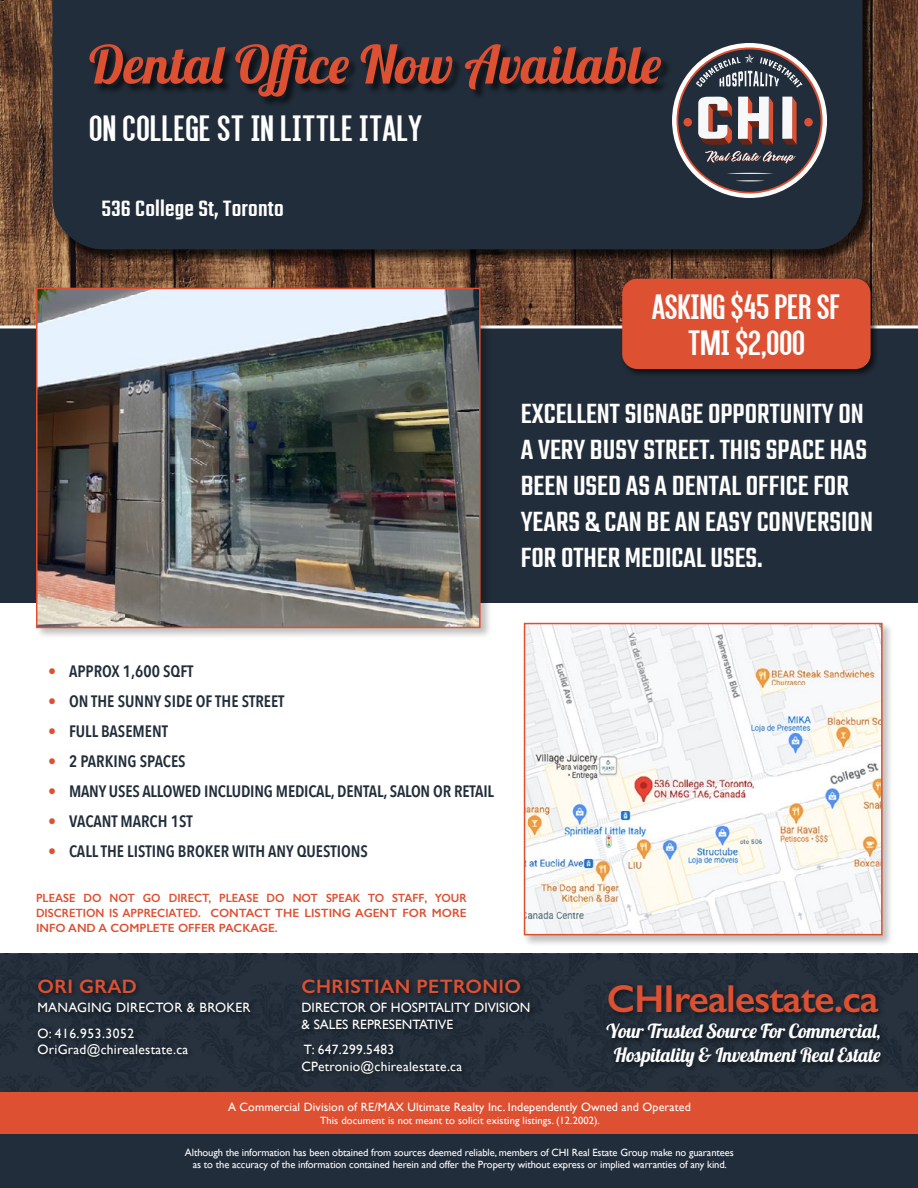
<style>
.page{position:relative;width:918px;height:1188px;background:#fff}
.page>*{position:absolute;margin:0;border:0;box-sizing:border-box;transform-origin:0 0}
.t1{font:52.5px "Lobster 1.4";color:#de5032}
.t2{font:39px "Alegre Sans";letter-spacing:.01em;color:#fff}
.t3{font:600 39px "Gill Sans";letter-spacing:-.02em;color:#de5032}
.t4{font:37.5px/36px "Alegre Sans";color:#fff;text-align:center}
.t5{font:500 30px/36px "Teko";color:#fff}
.t6{font:500 24px "Teko";letter-spacing:.01em;color:#fff}
.t7{font:19.5px/24px "Lobster 1.4";letter-spacing:-.01em;color:#fff;text-align:center}
.t8{font:600 19.5px "Gill Sans";letter-spacing:.02em;color:#de5032}
.t9{font:600 16.5px "Avenir Next Condensed";color:#212d3a}
.t10{font:13.5px/25.5px "Gill Sans";letter-spacing:.02em;color:#fff}
.t11{font:13.5px/16.5px "Gill Sans";color:#fff}
.t12{font:600 12px/15px "Gill Sans";color:#de5032;text-align:justify;scale:.93 1}
.t13{font:12px "Gill Sans";letter-spacing:.01em;color:#fff}
.t14{font:10.5px/12px "Gill Sans";letter-spacing:-.01em;color:#fff;text-align:center}
.t15{font:10.5px "Gill Sans";letter-spacing:.01em;color:#fff}
.s1{color:#de5032}
</style>
<div class="page">
<img style="left:0;top:0;width:918px;height:326px">
<div style="left:0;top:326px;width:918px;height:277px;background:#212d3a"></div>
<hr style="left:0;top:326px;width:918px;height:2px;background:#fff">
<div style="left:0;top:954px;width:918px;height:139px;background:#212d3a"></div>
<div style="left:0;top:1133px;width:918px;height:55px;background:#212d3a"></div>
<div style="left:0;top:1092px;width:918px;height:41px;background:#de5032"></div>
<div style="left:604px;top:1021px;width:283px;height:53px;background:#1f2934"></div>
<div style="left:54px;top:0;width:823px;height:263px;background:#000;opacity:.75"></div>
<div style="left:52px;top:0;width:810px;height:249px;background:#212d3a"></div>
<svg style="left:672px;top:43px;width:155px;height:155px"></svg>
<div style="left:90px;top:45px;width:581px;height:62px;background:#000;opacity:.6"></div>
<div style="left:606px;top:982px;width:279px;height:37px;background:#000;opacity:.48"></div>
<div style="left:620px;top:277px;width:258px;height:100px;background:#000;opacity:.6"></div>
<div style="left:622px;top:279px;width:249px;height:90px;background:#de5032;border-radius:15px"></div>
<div style="left:35px;top:287px;width:457px;height:352px;background:#000;opacity:.25"></div>
<img style="left:39px;top:291px;width:439px;height:334px">
<div style="left:36px;top:288px;width:445px;height:340px;border:2px solid #de5032"></div>
<div style="left:523px;top:622px;width:371px;height:325px;background:#000;opacity:.25"></div>
<img style="left:527px;top:626px;width:353px;height:306px">
<div style="left:524px;top:623px;width:359px;height:312px;border:2px solid #de5032"></div>
<h1 class="t1" style="left:89px;top:31px;width:573px">Dental Office Now Available</h1>
<h2 class="t2" style="left:89px;top:105px;width:334px">ON COLLEGE ST IN LITTLE ITALY</h2>
<h3 class="t6" style="left:102px;top:195px;width:184px">536 College St, Toronto</h3>
<h3 class="t4" style="left:652px;top:287px;width:190px">ASKING $45 PER SF<br>TMI $2,000</h3>
<h3 class="t5" style="left:521px;top:398px;width:354px">EXCELLENT SIGNAGE OPPORTUNITY ON<br>A VERY BUSY STREET. THIS SPACE HAS<br>BEEN USED AS A DENTAL OFFICE FOR<br>YEARS &amp; CAN BE AN EASY CONVERSION<br>FOR OTHER MEDICAL USES.</h3>
<h3 class="t9" style="left:48px;top:657px;width:147px"><span class="s1">•</span> APPROX 1,600 SQFT</h3>
<h3 class="t9" style="left:48px;top:687px;width:238px"><span class="s1">•</span> ON THE SUNNY SIDE OF THE STREET</h3>
<h3 class="t9" style="left:48px;top:717px;width:122px"><span class="s1">•</span> FULL BASEMENT</h3>
<h3 class="t9" style="left:48px;top:747px;width:139px"><span class="s1">•</span> 2 PARKING SPACES</h3>
<h3 class="t9" style="left:48px;top:777px;width:448px"><span class="s1">•</span> MANY USES ALLOWED INCLUDING MEDICAL, DENTAL, SALON OR RETAIL</h3>
<h3 class="t9" style="left:48px;top:807px;width:146px"><span class="s1">•</span> VACANT MARCH 1ST</h3>
<h3 class="t9" style="left:48px;top:837px;width:321px"><span class="s1">•</span> CALL THE LISTING BROKER WITH ANY QUESTIONS</h3>
<p class="t12" style="left:36px;top:891px;width:465px">PLEASE DO NOT GO DIRECT, PLEASE DO NOT SPEAK TO STAFF, YOUR DISCRETION IS APPRECIATED. CONTACT THE LISTING AGENT FOR MORE INFO AND A COMPLETE OFFER PACKAGE.</p>
<h3 class="t8" style="left:38px;top:974px;width:101px">ORI GRAD</h3>
<p class="t10" style="left:38px;top:995px;width:215px">MANAGING DIRECTOR &amp; BROKER<br>O: 416.953.3052</p>
<p class="t10" style="left:38px;top:1037px;width:152px">OriGrad@chirealestate.ca</p>
<h3 class="t8" style="left:302px;top:974px;width:221px">CHRISTIAN PETRONIO</h3>
<p class="t11" style="left:302px;top:999px;width:230px">DIRECTOR OF HOSPITALITY DIVISION &amp; SALES REPRESENTATIVE</p>
<p class="t10" style="left:302px;top:1041px;width:162px;line-height:16.5px">T: 647.299.5483<br>CPetronio@chirealestate.ca</p>
<h2 class="t3" style="left:607px;top:975px;width:273px">CHIrealestate.ca</h2>
<h3 class="t7" style="left:607px;top:1019px;width:276px">Your Trusted Source For Commercial,<br>Hospitality &amp; Investment Real Estate</h3>
<p class="t13" style="left:228px;top:1100px;width:464px">A Commercial Division of RE/MAX Ultimate Realty Inc. Independently Owned and Operated</p>
<p class="t15" style="left:320px;top:1115px;width:281px">This document is not meant to solicit existing listings. (12.2002).</p>
<p class="t14" style="left:185px;top:1146px;width:550px">Although the information has been obtained from sources deemed reliable, members of CHI Real Estate Group make no guarantees as to the accuracy of the information contained herein and offer the Property without express or implied warranties of any kind.</p>
</div>
